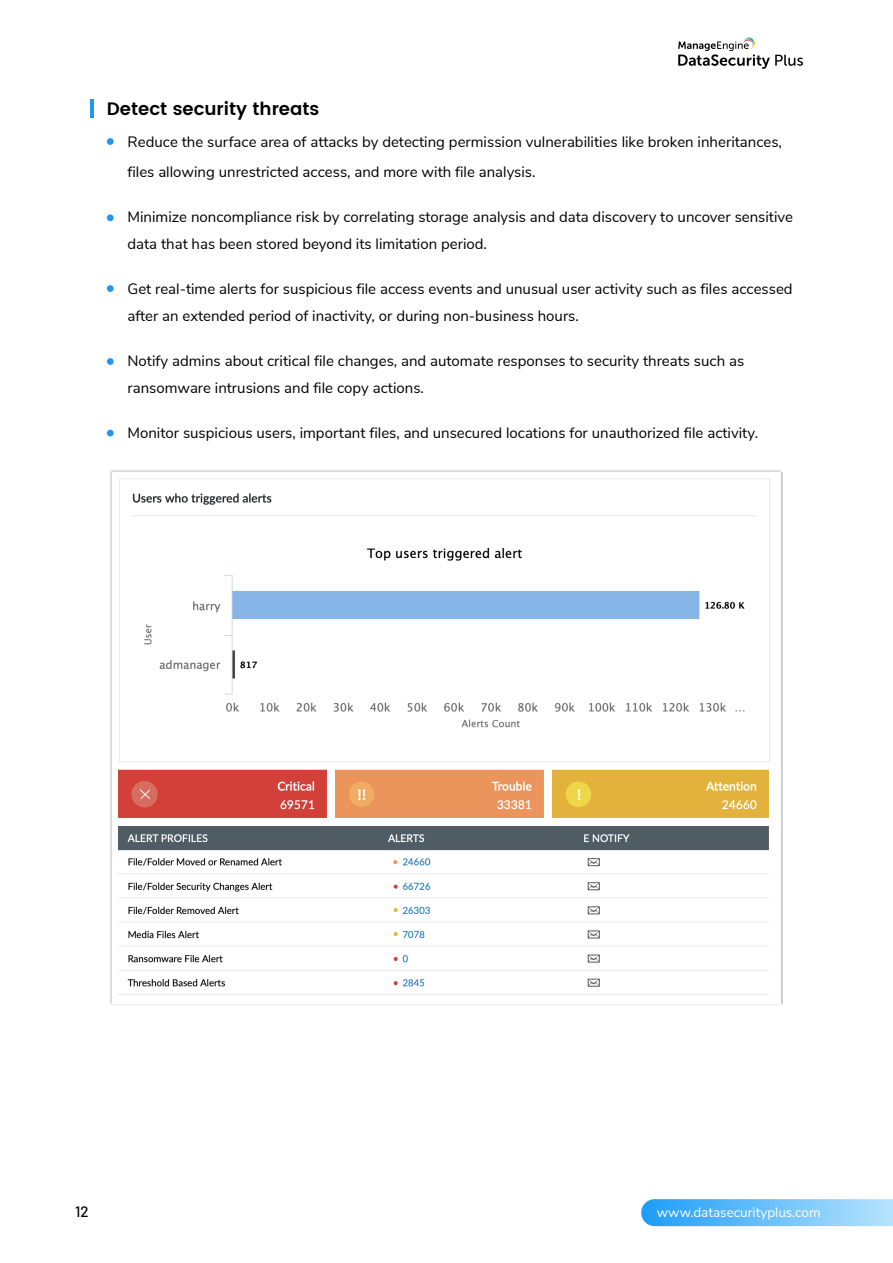
<style>
.page{position:relative;width:893px;height:1263px;background:#fff}
.page>*{position:absolute;margin:0;border:0;box-sizing:border-box;transform-origin:0 0}
.t1{font:600 18px "Poppins";color:#000}
.t2{font:15px/27px "Nunito Sans";color:#000}
.t3{font:500 15px "Barlow";color:#000}
.t4{font:13.5px "Nunito Sans";color:#fff}
</style>
<div class="page">
<svg style="left:641px;top:1199px;width:252px;height:27px;background:#6dc1fb"></svg>
<svg style="left:678px;top:37px;width:125px;height:32px"></svg>
<hr style="left:90px;top:99px;width:4px;height:19px;background:#2196f2">
<img style="left:118px;top:478px;width:652px;height:517px">
<div style="left:107px;top:138px;width:7px;height:7px;background:#2196f2;border-radius:50%"></div>
<div style="left:107px;top:214px;width:7px;height:7px;background:#2196f2;border-radius:50%"></div>
<div style="left:107px;top:285px;width:7px;height:7px;background:#2196f2;border-radius:50%"></div>
<div style="left:107px;top:358px;width:7px;height:7px;background:#2196f2;border-radius:50%"></div>
<div style="left:107px;top:430px;width:7px;height:6px;background:#2196f2;border-radius:50%"></div>
<p class="t1" style="left:107px;top:95px;width:214px">Detect security threats</p>
<p class="t2" style="left:128px;top:126px;width:656px;line-height:30px">Reduce the surface area of attacks by detecting permission vulnerabilities like broken inheritances, files allowing unrestricted access, and more with file analysis.</p>
<p class="t2" style="left:128px;top:202px;width:667px">Minimize noncompliance risk by correlating storage analysis and data discovery to uncover sensitive data that has been stored beyond its limitation period.</p>
<p class="t2" style="left:128px;top:274px;width:667px">Get real-time alerts for suspicious file access events and unusual user activity such as files accessed after an extended period of inactivity, or during non-business hours.</p>
<p class="t2" style="left:128px;top:346px;width:618px">Notify admins about critical file changes, and automate responses to security threats such as ransomware intrusions and file copy actions.</p>
<p class="t2" style="left:128px;top:418px;width:632px">Monitor suspicious users, important files, and unsecured locations for unauthorized file activity.</p>
<p class="t3" style="left:75px;top:1201px;width:15px">12</p>
<p class="t4" style="left:657px;top:1202px;width:165px">www.datasecurityplus.com</p>
</div>
